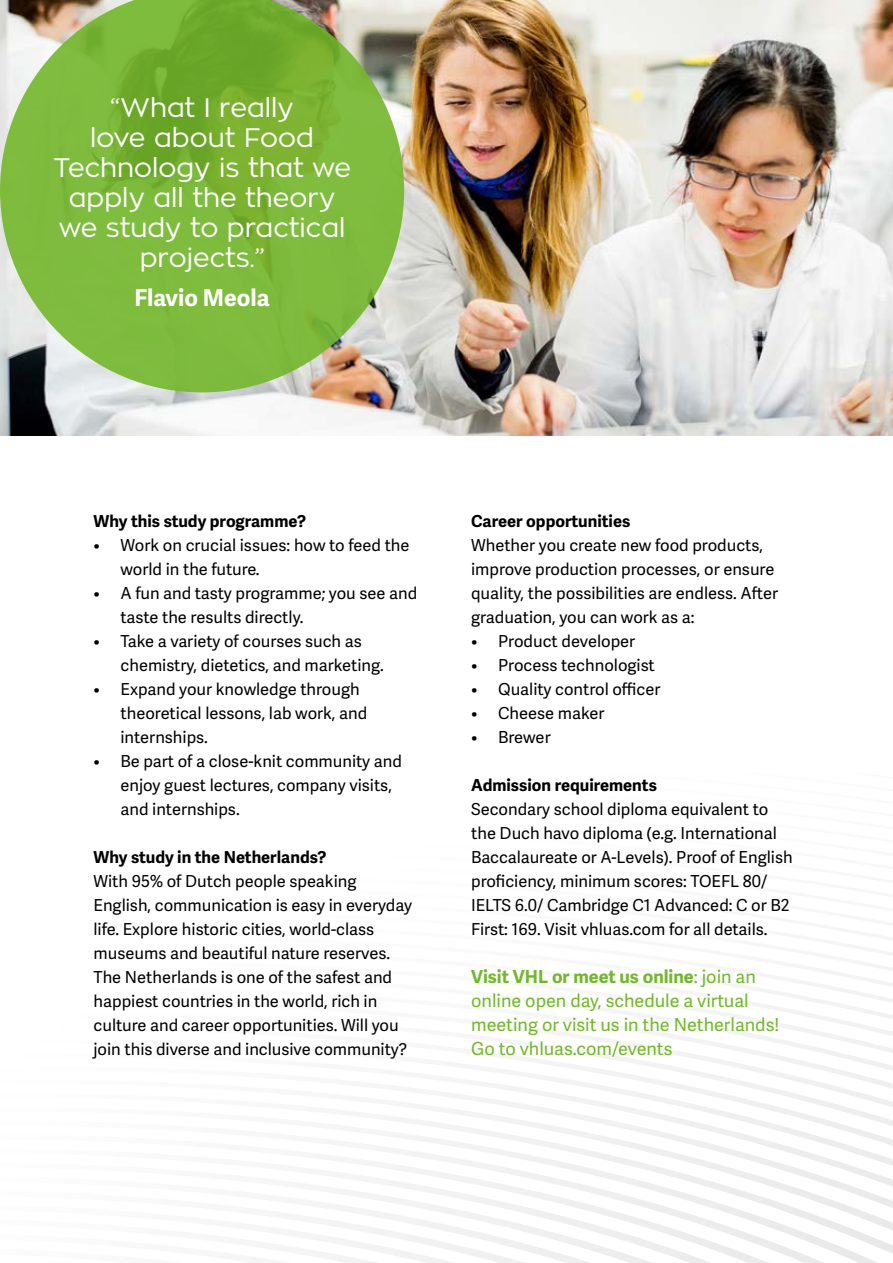
<style>
.page{position:relative;width:893px;height:1263px;background:#fff}
.page>*{position:absolute;margin:0;border:0;box-sizing:border-box;transform-origin:0 0}
.t1{font:26.55px/30px "Zona Pro";color:#fff;text-align:center}
.t2{font:700 23.25px "Adelle Sans";color:#fff}
.t3{font:18px/24px "Adelle Sans";color:#73b72b}
.t4{font:16.5px/24px "Adelle Sans";color:#000}
.t5{font:700 16.5px "Adelle Sans";color:#000}
.s1{font-weight:700}
</style>
<div class="page">
<img style="left:0;top:0;width:893px;height:435px">
<svg style="left:331px;top:1259px;width:547px;height:4px"></svg>
<svg style="left:306px;top:1236px;width:587px;height:23px"></svg>
<svg style="left:317px;top:1213px;width:576px;height:23px"></svg>
<svg style="left:334px;top:1191px;width:559px;height:22px"></svg>
<svg style="left:346px;top:1170px;width:547px;height:21px"></svg>
<svg style="left:364px;top:1150px;width:529px;height:20px"></svg>
<svg style="left:374px;top:1130px;width:519px;height:20px"></svg>
<svg style="left:393px;top:1111px;width:500px;height:19px"></svg>
<svg style="left:415px;top:1092px;width:478px;height:19px"></svg>
<svg style="left:469px;top:1074px;width:424px;height:18px"></svg>
<svg style="left:499px;top:1056px;width:394px;height:18px"></svg>
<svg style="left:561px;top:1039px;width:332px;height:17px"></svg>
<svg style="left:594px;top:1022px;width:299px;height:17px"></svg>
<svg style="left:657px;top:1006px;width:236px;height:16px"></svg>
<svg style="left:723px;top:990px;width:170px;height:16px"></svg>
<svg style="left:756px;top:974px;width:137px;height:16px"></svg>
<svg style="left:0;top:0;width:404px;height:392px;background:#88b751"></svg>
<h1 class="t1" style="left:53px;top:93px;width:299px">“What I really<br>love about Food<br>Technology is that we apply all the theory we study to practical projects.”</h1>
<h2 class="t2" style="left:134px;top:284px;width:137px">Flavio Meola</h2>
<p class="t5" style="left:94px;top:511px;width:214px">Why this study programme?</p>
<p class="t4" style="left:121px;top:534px;width:291px;text-indent:-27px">• Work on crucial issues: how to feed the world in the future.</p>
<p class="t4" style="left:121px;top:582px;width:298px;text-indent:-27px">• A fun and tasty programme; you see and taste the results directly.</p>
<p class="t4" style="left:121px;top:630px;width:265px;text-indent:-27px">• Take a variety of courses such as chemistry, dietetics, and marketing.</p>
<p class="t4" style="left:121px;top:678px;width:248px;text-indent:-27px">• Expand your knowledge through theoretical lessons, lab work, and internships.</p>
<p class="t4" style="left:121px;top:750px;width:283px;text-indent:-27px">• Be part of a close-knit community and enjoy guest lectures, company visits, and internships.</p>
<p class="t5" style="left:94px;top:847px;width:235px">Why study in the Netherlands?</p>
<p class="t4" style="left:94px;top:870px;width:320px">With 95% of Dutch people speaking English, communication is easy in everyday life. Explore historic cities, world-class museums and beautiful nature reserves.<br>The Netherlands is one of the safest and happiest countries in the world, rich in culture and career opportunities. Will you join this diverse and inclusive community?</p>
<p class="t5" style="left:471px;top:511px;width:161px">Career opportunities</p>
<p class="t4" style="left:471px;top:534px;width:309px">Whether you create new food products, improve production processes, or ensure quality, the possibilities are endless. After graduation, you can work as a:</p>
<p class="t4" style="left:471px;top:630px;width:166px">• Product developer</p>
<p class="t4" style="left:471px;top:654px;width:185px">• Process technologist</p>
<p class="t4" style="left:471px;top:678px;width:191px">• Quality control officer</p>
<p class="t4" style="left:471px;top:702px;width:135px">• Cheese maker</p>
<p class="t4" style="left:471px;top:726px;width:81px">• Brewer</p>
<p class="t5" style="left:471px;top:775px;width:187px">Admission requirements</p>
<p class="t4" style="left:471px;top:798px;width:323px">Secondary school diploma equivalent to the Duch havo diploma (e.g. International Baccalaureate or A-Levels). Proof of English proficiency, minimum scores: TOEFL 80/ IELTS 6.0/ Cambridge C1 Advanced: C or B2<br>First: 169. Visit vhluas.com for all details.</p>
<p class="t3" style="left:471px;top:965px;width:310px"><span class="s1">Visit VHL or meet us online</span>: join an online open day, schedule a virtual meeting or visit us in the Netherlands!<br>Go to vhluas.com/events</p>
</div>
